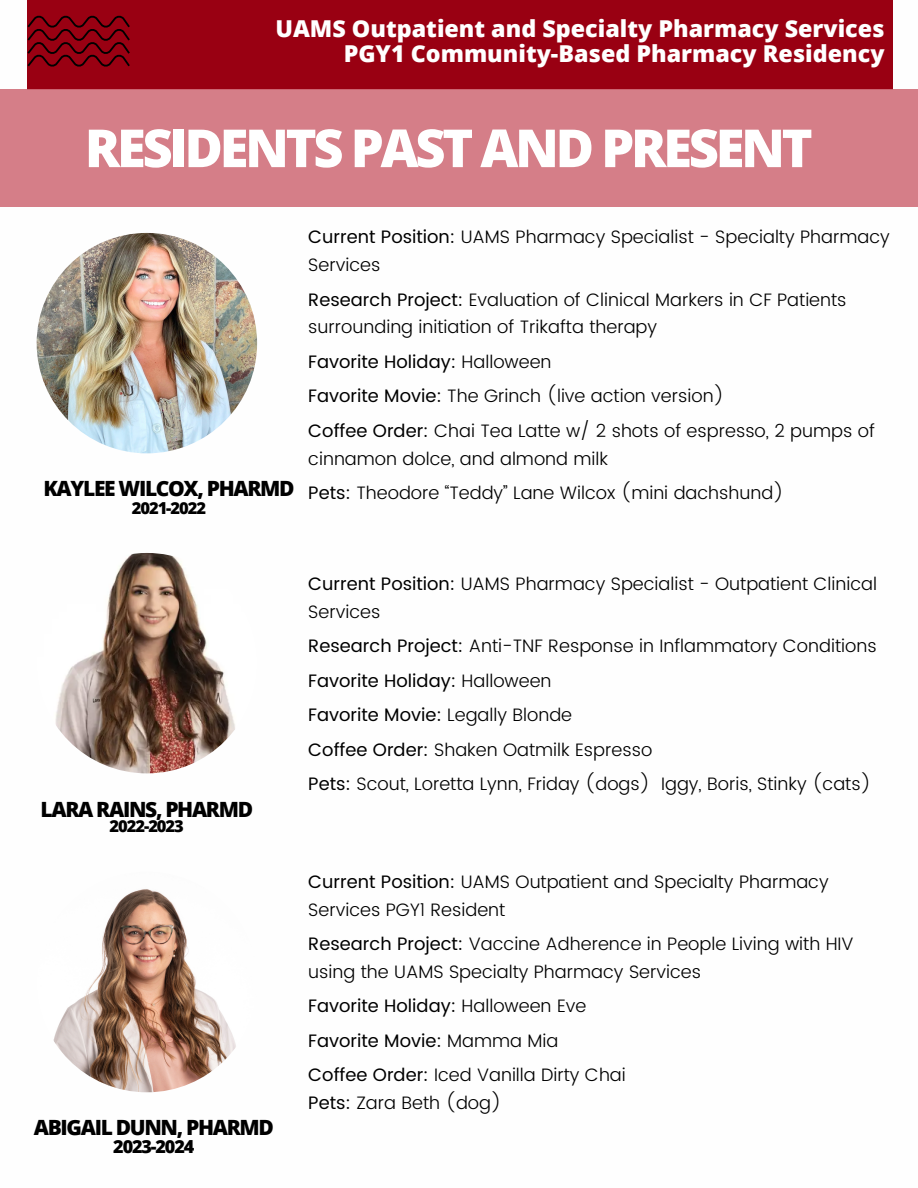
<style>
.page{position:relative;width:918px;height:1188px;background:#fff}
.page>*{position:absolute;margin:0;border:0;box-sizing:border-box;transform-origin:0 0}
.t1{font:800 52.5px "Open Sans";letter-spacing:-.06em;color:#fff}
.t2{font:800 23.25px/25.3px "Open Sans";color:#fff;text-align:right}
.t3{font:800 21px "Open Sans";letter-spacing:-.065em;color:#000}
.t4{font:300 18px/27.8px "Poppins";color:#000}
.t5{font:18px "Poppins";color:#000}
.t6{font:800 18px "Open Sans";letter-spacing:-.06em;color:#000}
.t7{font:800 16.5px "Open Sans";letter-spacing:-.06em;color:#000}
.s1{font-weight:400}
.s2{font-weight:300}
</style>
<div class="page">
<div style="left:27px;top:0;width:866px;height:90px;background:#990012"></div>
<svg style="left:27px;top:15px;width:103px;height:52px"></svg>
<img style="left:37px;top:553px;width:220px;height:220px;border-radius:50%">
<img style="left:37px;top:872px;width:220px;height:220px;border-radius:50%">
<img style="left:37px;top:233px;width:220px;height:220px;border-radius:50%">
<div style="left:0;top:90px;width:918px;height:117px;background:#d57e88"></div>
<p class="t2" style="left:275px;top:15px;width:611px">UAMS Outpatient and Specialty Pharmacy Services<br>PGY1 Community-Based Pharmacy Residency</p>
<p class="t1" style="left:85px;top:111px;width:729px">RESIDENTS PAST AND PRESENT</p>
<p class="t3" style="left:43px;top:474px;width:253px">KAYLEE WILCOX, PHARMD</p>
<p class="t7" style="left:132px;top:496px;width:76px">2021-2022</p>
<p class="t4" style="left:308px;top:223px;width:583px"><span class="s1">Current Position:</span> UAMS Pharmacy Specialist - Specialty Pharmacy<br>Services</p>
<p class="t4" style="left:308px;top:286px;width:540px"><span class="s1">Research Project:</span> Evaluation of Clinical Markers in CF Patients surrounding initiation of Trikafta therapy</p>
<p class="t5" style="left:308px;top:351px;width:245px">Favorite Holiday: <span class="s2">Halloween</span></p>
<p class="t4" style="left:308px;top:382px;width:417px"><span class="s1">Favorite Movie:</span> The Grinch (live action version)</p>
<p class="t4" style="left:308px;top:417px;width:568px"><span class="s1">Coffee Order:</span> Chai Tea Latte w/ 2 shots of espresso, 2 pumps of cinnamon dolce, and almond milk</p>
<p class="t4" style="left:308px;top:479px;width:477px"><span class="s1">Pets:</span> Theodore “Teddy” Lane Wilcox (mini dachshund)</p>
<p class="t3" style="left:41px;top:794px;width:214px">LARA RAINS, PHARMD</p>
<p class="t7" style="left:110px;top:815px;width:76px">2022-2023</p>
<p class="t3" style="left:34px;top:1113px;width:242px">ABIGAIL DUNN, PHARMD</p>
<p class="t6" style="left:113px;top:1134px;width:82px">2023-2024</p>
<p class="t4" style="left:308px;top:570px;width:570px"><span class="s1">Current Position:</span> UAMS Pharmacy Specialist - Outpatient Clinical<br>Services</p>
<p class="t4" style="left:308px;top:632px;width:570px"><span class="s1">Research Project:</span> Anti-TNF Response in Inflammatory Conditions</p>
<p class="t5" style="left:308px;top:670px;width:245px">Favorite Holiday: <span class="s2">Halloween</span></p>
<p class="t5" style="left:308px;top:704px;width:265px">Favorite Movie: <span class="s2">Legally Blonde</span></p>
<p class="t4" style="left:308px;top:736px;width:346px"><span class="s1">Coffee Order:</span> Shaken Oatmilk Espresso</p>
<p class="t4" style="left:308px;top:770px;width:564px"><span class="s1">Pets:</span> Scout, Loretta Lynn, Friday (dogs) Iggy, Boris, Stinky (cats)</p>
<p class="t4" style="left:308px;top:868px;width:522px"><span class="s1">Current Position:</span> UAMS Outpatient and Specialty Pharmacy<br>Services PGY1 Resident</p>
<p class="t4" style="left:308px;top:930px;width:547px"><span class="s1">Research Project:</span> Vaccine Adherence in People Living with HIV using the UAMS Specialty Pharmacy Services</p>
<p class="t5" style="left:308px;top:996px;width:280px">Favorite Holiday: <span class="s2">Halloween Eve</span></p>
<p class="t5" style="left:308px;top:1030px;width:252px">Favorite Movie: <span class="s2">Mamma Mia</span></p>
<p class="t4" style="left:308px;top:1061px;width:319px"><span class="s1">Coffee Order:</span> Iced Vanilla Dirty Chai</p>
<p class="t4" style="left:308px;top:1089px;width:195px"><span class="s1">Pets:</span> Zara Beth (dog)</p>
</div>
